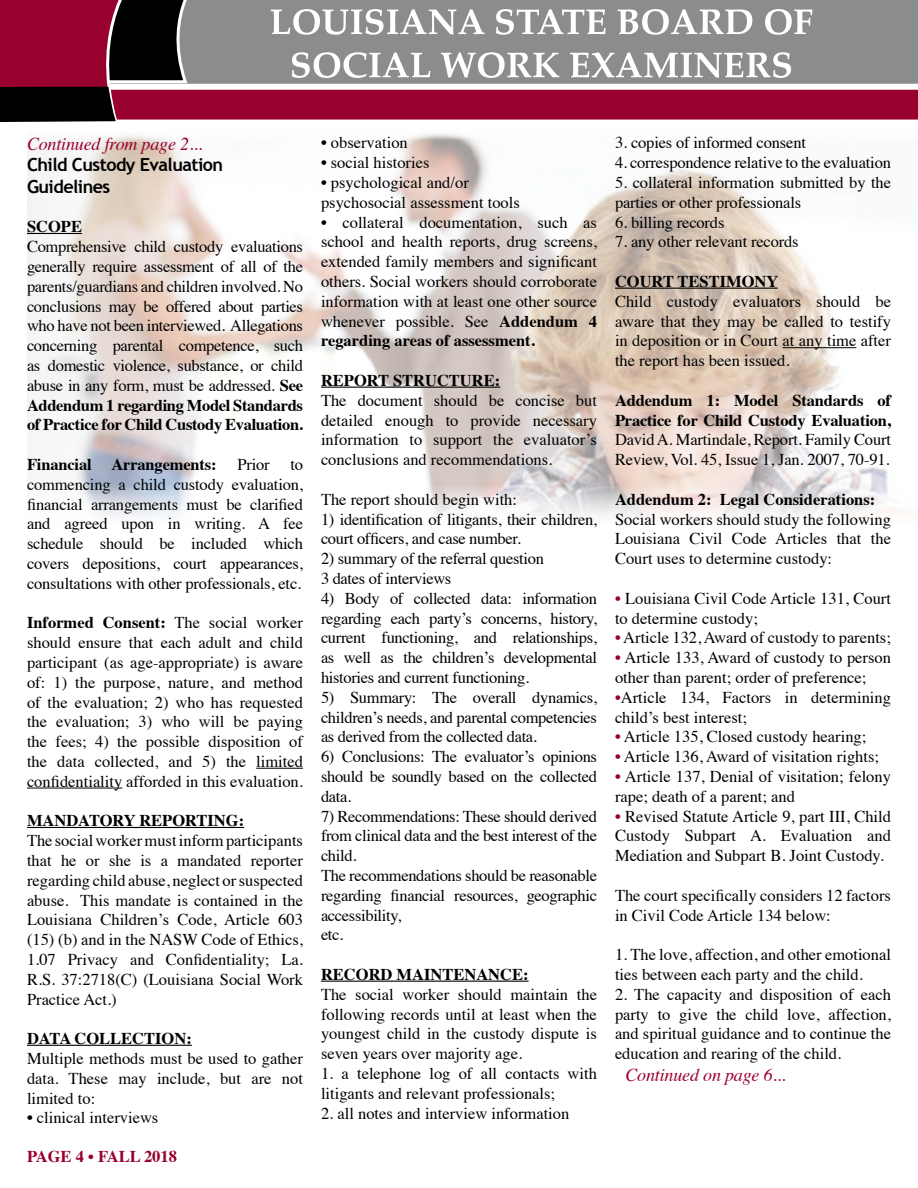
<style>
.page{position:relative;width:918px;height:1188px;background:#fff}
.page>*{position:absolute;margin:0;border:0;box-sizing:border-box;transform-origin:0 0}
.t1{font:italic 18px "Times";letter-spacing:-.01em;color:#98002e}
.t2{font:700 18px/21.6px "Trebuchet MS";letter-spacing:-.03em;color:#000}
.t3{font:16.5px/19.8px "Times";color:#000;text-align:justify}
.t4{font:16.5px/19.8px "Times";letter-spacing:-.02em;color:#000}
.t5{font:700 16.5px/19.8px "Times";color:#000}
.t6{font:700 16.5px "Times";color:#98002e}
.s1{font-weight:700}
.s2{color:#98002e}
</style>
<div class="page">
<img style="left:27px;top:134px;width:879px;height:383px">
<svg style="left:0;top:0;width:918px;height:122px;background:#966978"></svg>
<hr style="left:27px;top:233px;width:55px;height:1px;background:#000">
<hr style="left:256px;top:768px;width:47px;height:1px;background:#000">
<hr style="left:27px;top:788px;width:95px;height:1px;background:#000">
<hr style="left:27px;top:827px;width:217px;height:1px;background:#000">
<hr style="left:27px;top:1045px;width:165px;height:1px;background:#000">
<hr style="left:321px;top:387px;width:179px;height:1px;background:#000">
<hr style="left:321px;top:981px;width:208px;height:1px;background:#000">
<hr style="left:615px;top:288px;width:163px;height:1px;background:#000">
<hr style="left:783px;top:347px;width:73px;height:1px;background:#000">
<p class="t1" style="left:27px;top:128px;width:177px">Continued from page 2...</p>
<p class="t2" style="left:27px;top:154px;width:198px">Child Custody Evaluation<br>Guidelines</p>
<p class="t5" style="left:27px;top:215px;width:57px">SCOPE</p>
<p class="t3" style="left:27px;top:235px;width:278px">Comprehensive child custody evaluations generally require assessment of all of the parents/guardians and children involved. No conclusions may be offered about parties who have not been interviewed. Allegations concerning parental competence, such as domestic violence, substance, or child abuse in any form, must be addressed. <span class="s1">See Addendum 1 regarding Model Standards of Practice for Child Custody Evaluation.</span></p>
<p class="t5" style="left:27px;top:453px;width:191px">Financial Arrangements:</p>
<p class="t3" style="left:237px;top:453px;width:34px">Prior</p>
<p class="t3" style="left:27px;top:453px;width:278px;text-indent:263px">to commencing a child custody evaluation, financial arrangements must be clarified and agreed upon in writing. A fee schedule should be included which covers depositions, court appearances, consultations with other professionals, etc.</p>
<p class="t3" style="left:27px;top:612px;width:278px"><span class="s1">Informed Consent:</span> The social worker should ensure that each adult and child participant (as age-appropriate) is aware of: 1) the purpose, nature, and method of the evaluation; 2) who has requested the evaluation; 3) who will be paying the fees; 4) the possible disposition of the data collected, and 5) the limited confidentiality afforded in this evaluation.</p>
<p class="t5" style="left:27px;top:809px;width:219px">MANDATORY REPORTING:</p>
<p class="t3" style="left:27px;top:829px;width:278px">The social worker must inform participants that he or she is a mandated reporter regarding child abuse, neglect or suspected abuse. This mandate is contained in the Louisiana Children’s Code, Article 603 (15) (b) and in the NASW Code of Ethics, 1.07 Privacy and Confidentiality; La.<br>R.S. 37:2718(C) (Louisiana Social Work Practice Act.)</p>
<p class="t5" style="left:27px;top:1027px;width:166px">DATA COLLECTION:</p>
<p class="t3" style="left:27px;top:1047px;width:278px">Multiple methods must be used to gather data. These may include, but are not limited to:</p>
<p class="t3" style="left:27px;top:1107px;width:133px">• clinical interviews</p>
<p class="t6" style="left:27px;top:1140px;width:152px">PAGE 4 • FALL 2018</p>
<p class="t3" style="left:321px;top:132px;width:88px">• observation</p>
<p class="t3" style="left:321px;top:151px;width:110px">• social histories</p>
<p class="t3" style="left:321px;top:171px;width:200px">• psychological and/or psychosocial assessment tools</p>
<p class="t3" style="left:321px;top:211px;width:278px">• collateral documentation, such as school and health reports, drug screens, extended family members and significant others. Social workers should corroborate information with at least one other source whenever possible. See <span class="s1">Addendum 4 regarding areas of assessment.</span></p>
<p class="t5" style="left:321px;top:369px;width:181px">REPORT STRUCTURE:</p>
<p class="t3" style="left:321px;top:389px;width:278px">The document should be concise but detailed enough to provide necessary information to support the evaluator’s conclusions and recommendations.</p>
<p class="t3" style="left:321px;top:488px;width:198px">The report should begin with:</p>
<p class="t4" style="left:321px;top:508px;width:278px">1) identification of litigants, their children, court officers, and case number.</p>
<p class="t4" style="left:321px;top:547px;width:224px">2) summary of the referral question<br>3 dates of interviews</p>
<p class="t3" style="left:321px;top:587px;width:278px">4) Body of collected data: information regarding each party’s concerns, history, current functioning, and relationships, as well as the children’s developmental histories and current functioning.</p>
<p class="t3" style="left:321px;top:686px;width:278px">5) Summary: The overall dynamics, children’s needs, and parental competencies as derived from the collected data.</p>
<p class="t3" style="left:321px;top:745px;width:278px">6) Conclusions: The evaluator’s opinions should be soundly based on the collected data.</p>
<p class="t4" style="left:321px;top:805px;width:278px">7) Recommendations: These should derived from clinical data and the best interest of the child.<br>The recommendations should be reasonable regarding financial resources, geographic accessibility,<br>etc.</p>
<p class="t5" style="left:321px;top:963px;width:209px">RECORD MAINTENANCE:</p>
<p class="t3" style="left:321px;top:983px;width:278px">The social worker should maintain the following records until at least when the youngest child in the custody dispute is seven years over majority age.</p>
<p class="t3" style="left:321px;top:1062px;width:277px">1. a telephone log of all contacts with litigants and relevant professionals;</p>
<p class="t3" style="left:321px;top:1102px;width:250px">2. all notes and interview information</p>
<p class="t3" style="left:615px;top:132px;width:193px">3. copies of informed consent</p>
<p class="t3" style="left:615px;top:151px;width:278px">4. correspondence relative to the evaluation</p>
<p class="t3" style="left:615px;top:171px;width:278px">5. collateral information submitted by the parties or other professionals</p>
<p class="t3" style="left:615px;top:211px;width:111px">6. billing records</p>
<p class="t3" style="left:615px;top:231px;width:185px">7. any other relevant records</p>
<p class="t5" style="left:615px;top:270px;width:165px">COURT TESTIMONY</p>
<p class="t3" style="left:615px;top:290px;width:278px">Child custody evaluators should be aware that they may be called to testify in deposition or in Court at any time after the report has been issued.</p>
<p class="t5" style="left:615px;top:389px;width:277px">Addendum 1: Model Standards of<br>Practice for Child Custody Evaluation,</p>
<p class="t3" style="left:615px;top:429px;width:278px">David A. Martindale, Report. Family Court<br>Review, Vol. 45, Issue 1, Jan. 2007, 70-91.</p>
<p class="t5" style="left:615px;top:488px;width:262px">Addendum 2: Legal Considerations:</p>
<p class="t3" style="left:615px;top:508px;width:278px">Social workers should study the following Louisiana Civil Code Articles that the Court uses to determine custody:</p>
<p class="t3" style="left:615px;top:587px;width:278px"><span class="s2">•</span> Louisiana Civil Code Article 131, Court to determine custody;</p>
<p class="t3" style="left:615px;top:627px;width:277px"><span class="s2">•</span> Article 132, Award of custody to parents;</p>
<p class="t3" style="left:615px;top:646px;width:278px"><span class="s2">•</span> Article 133, Award of custody to person other than parent; order of preference;</p>
<p class="t3" style="left:615px;top:686px;width:278px"><span class="s2">•</span>Article 134, Factors in determining child’s best interest;</p>
<p class="t3" style="left:615px;top:726px;width:253px"><span class="s2">•</span> Article 135, Closed custody hearing;</p>
<p class="t3" style="left:615px;top:745px;width:266px"><span class="s2">•</span> Article 136, Award of visitation rights;</p>
<p class="t3" style="left:615px;top:765px;width:278px"><span class="s2">•</span> Article 137, Denial of visitation; felony rape; death of a parent; and</p>
<p class="t3" style="left:615px;top:805px;width:278px"><span class="s2">•</span> Revised Statute Article 9, part III, Child Custody Subpart A. Evaluation and Mediation and Subpart B. Joint Custody.</p>
<p class="t3" style="left:615px;top:884px;width:278px">The court specifically considers 12 factors in Civil Code Article 134 below:</p>
<p class="t3" style="left:615px;top:943px;width:278px">1. The love, affection, and other emotional ties between each party and the child.</p>
<p class="t3" style="left:615px;top:983px;width:278px">2. The capacity and disposition of each party to give the child love, affection, and spiritual guidance and to continue the education and rearing of the child.</p>
<p class="t1" style="left:626px;top:1059px;width:162px">Continued on page 6...</p>
</div>
